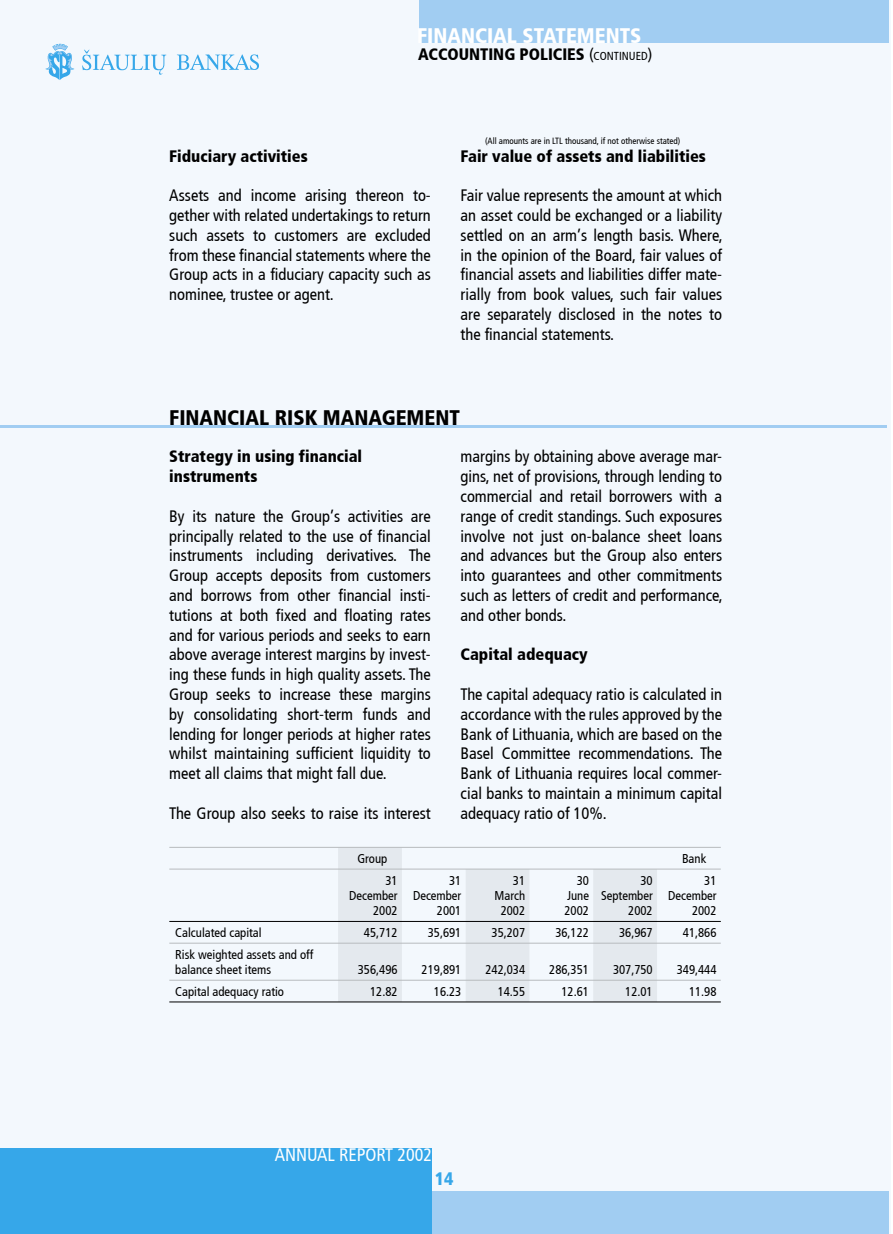
<style>
.page{position:relative;width:893px;height:1234px;background:#fff}
.page>*{position:absolute;margin:0;border:0;box-sizing:border-box;transform-origin:0 0}
.Visas{font:21px "Frutiger Condensed LT Bold";color:#000}
.t1{font:21px "Frutiger Condensed LT Bold";color:#fff}
.t2{font:18px "Frutiger Condensed LT Normal";color:#fff}
.t3{font:18px "Frutiger Condensed LT Bold";color:#36a7e9}
.Visas-2{font:16.5px/19.8px "Frutiger Condensed LT Normal";color:#000;text-align:justify}
.Visas-3{font:16.5px/19.8px "Frutiger Condensed LT Bold";color:#000}
.Visas_Pav_didelis{font:16.5px "Frutiger Condensed LT Bold";color:#000}
.t4{font:12.75px/15.3px "Frutiger Condensed LT Normal";color:#000;text-align:right}
.t5{font:9px "Frutiger Condensed LT Normal";color:#000}
.s1{font-family:"Frutiger Condensed LT Normal"}
.s2{font-family:"Frutiger Condensed LT Normal";font-size:11.55px}
</style>
<div class="page">
<div style="left:0;top:0;width:891px;height:1233px;background:#f3f8fd"></div>
<div style="left:419px;top:0;width:470px;height:43px;background:#a1cdf2"></div>
<div style="left:366px;top:1191px;width:523px;height:42px;background:#a1cdf2"></div>
<div style="left:0;top:1148px;width:431px;height:85px;background:#36a7e9"></div>
<svg style="left:177px;top:54px;width:82px;height:16px"></svg>
<svg style="left:82px;top:50px;width:84px;height:25px"></svg>
<svg style="left:45px;top:44px;width:30px;height:36px"></svg>
<svg style="left:338px;top:847px;width:319px;height:154px;fill:#e4e9ee"></svg>
<hr style="left:169px;top:846px;width:169px;height:1px;background:#b7bbbe">
<hr style="left:338px;top:846px;width:64px;height:1px;background:#b7bbbe">
<hr style="left:402px;top:846px;width:64px;height:1px;background:#b7bbbe">
<hr style="left:466px;top:846px;width:63px;height:1px;background:#b7bbbe">
<hr style="left:529px;top:846px;width:64px;height:1px;background:#b7bbbe">
<hr style="left:593px;top:846px;width:64px;height:1px;background:#b7bbbe">
<hr style="left:657px;top:846px;width:64px;height:1px;background:#b7bbbe">
<hr style="left:169px;top:868px;width:169px;height:1px;background:#b7bbbe">
<hr style="left:338px;top:868px;width:64px;height:1px;background:#b7bbbe">
<hr style="left:402px;top:868px;width:64px;height:1px;background:#b7bbbe">
<hr style="left:466px;top:868px;width:63px;height:1px;background:#b7bbbe">
<hr style="left:529px;top:868px;width:64px;height:1px;background:#b7bbbe">
<hr style="left:593px;top:868px;width:64px;height:1px;background:#b7bbbe">
<hr style="left:657px;top:868px;width:64px;height:1px;background:#b7bbbe">
<hr style="left:169px;top:942px;width:169px;height:1px;background:#b7bbbe">
<hr style="left:338px;top:942px;width:64px;height:1px;background:#b7bbbe">
<hr style="left:402px;top:942px;width:64px;height:1px;background:#b7bbbe">
<hr style="left:466px;top:942px;width:63px;height:1px;background:#b7bbbe">
<hr style="left:529px;top:942px;width:64px;height:1px;background:#b7bbbe">
<hr style="left:593px;top:942px;width:64px;height:1px;background:#b7bbbe">
<hr style="left:657px;top:942px;width:64px;height:1px;background:#b7bbbe">
<hr style="left:169px;top:979px;width:169px;height:1px;background:#b7bbbe">
<hr style="left:338px;top:979px;width:64px;height:1px;background:#b7bbbe">
<hr style="left:402px;top:979px;width:64px;height:1px;background:#b7bbbe">
<hr style="left:466px;top:979px;width:63px;height:1px;background:#b7bbbe">
<hr style="left:529px;top:979px;width:64px;height:1px;background:#b7bbbe">
<hr style="left:593px;top:979px;width:64px;height:1px;background:#b7bbbe">
<hr style="left:657px;top:979px;width:64px;height:1px;background:#b7bbbe">
<hr style="left:169px;top:920px;width:169px;height:1px;background:#000">
<hr style="left:338px;top:920px;width:64px;height:1px;background:#000">
<hr style="left:402px;top:920px;width:64px;height:1px;background:#000">
<hr style="left:466px;top:920px;width:63px;height:1px;background:#000">
<hr style="left:529px;top:920px;width:64px;height:1px;background:#000">
<hr style="left:593px;top:920px;width:64px;height:1px;background:#000">
<hr style="left:657px;top:920px;width:64px;height:1px;background:#000">
<hr style="left:169px;top:1001px;width:169px;height:1px;background:#000">
<hr style="left:338px;top:1001px;width:64px;height:1px;background:#000">
<hr style="left:402px;top:1001px;width:64px;height:1px;background:#000">
<hr style="left:466px;top:1001px;width:63px;height:1px;background:#000">
<hr style="left:529px;top:1001px;width:64px;height:1px;background:#000">
<hr style="left:593px;top:1001px;width:64px;height:1px;background:#000">
<hr style="left:657px;top:1001px;width:64px;height:1px;background:#000">
<hr style="left:0;top:425px;width:887px;height:2px;background:#a1cdf2">
<p class="t1" style="left:417px;top:23px;width:226px">FINANCIAL STATEMENTS</p>
<p class="Visas_Pav_didelis" style="left:418px;top:44px;width:236px">ACCOUNTING POLICIES <span class="s1">(</span><span class="s2">CONTINUED</span><span class="s1">)</span></p>
<p class="Visas-3" style="left:169px;top:146px;width:140px">Fiduciary activities</p>
<p class="Visas-2" style="left:169px;top:185px;width:263px">Assets and income arising thereon to&shy;gether with related undertakings to return such assets to customers are excluded from these financial statements where the Group acts in a fiduciary capacity such as nominee, trustee or agent.</p>
<p class="t5" style="left:485px;top:135px;width:197px">(All amounts are in LTL thousand, if not otherwise stated)</p>
<p class="Visas-3" style="left:461px;top:146px;width:247px">Fair value of assets and liabilities</p>
<p class="Visas-2" style="left:461px;top:185px;width:264px">Fair value represents the amount at which an asset could be exchanged or a liability settled on an arm’s length basis. Where, in the opinion of the Board, fair values of financial assets and liabilities differ mate&shy;rially from book values, such fair values are separately disclosed in the notes to the financial statements.</p>
<p class="Visas" style="left:169px;top:404px;width:292px">FINANCIAL RISK MANAGEMENT</p>
<p class="Visas-3" style="left:169px;top:446px;width:194px">Strategy in using financial instruments</p>
<p class="Visas-2" style="left:169px;top:506px;width:263px">By its nature the Group’s activities are principally related to the use of financial instruments including derivatives. The Group accepts deposits from customers and borrows from other financial insti&shy;tutions at both fixed and floating rates and for various periods and seeks to earn above average interest margins by invest&shy;ing these funds in high quality assets. The Group seeks to increase these margins by consolidating short-term funds and lending for longer periods at higher rates whilst maintaining sufficient liquidity to meet all claims that might fall due.</p>
<p class="Visas-2" style="left:169px;top:803px;width:263px">The Group also seeks to raise its interest</p>
<p class="Visas-2" style="left:461px;top:446px;width:264px">margins by obtaining above average mar&shy;gins, net of provisions, through lending to commercial and retail borrowers with a range of credit standings. Such exposures involve not just on-balance sheet loans and advances but the Group also enters into guarantees and other commitments such as letters of credit and performance, and other bonds.</p>
<p class="Visas-3" style="left:461px;top:644px;width:129px">Capital adequacy</p>
<p class="Visas-2" style="left:461px;top:684px;width:263px">The capital adequacy ratio is calculated in accordance with the rules approved by the Bank of Lithuania, which are based on the Basel Committee recommendations. The Bank of Lithuania requires local commer&shy;cial banks to maintain a minimum capital adequacy ratio of 10%.</p>
<p class="t4" style="left:357px;top:850px;width:32px">Group</p>
<p class="t4" style="left:682px;top:850px;width:26px">Bank</p>
<p class="t4" style="left:349px;top:872px;width:50px">31<br>December<br>2002</p>
<p class="t4" style="left:413px;top:872px;width:50px">31<br>December<br>2001</p>
<p class="t4" style="left:494px;top:872px;width:32px">31<br>March<br>2002</p>
<p class="t4" style="left:564px;top:872px;width:26px;text-align:justify;text-indent:12px">30<br>June 2002</p>
<p class="t4" style="left:601px;top:872px;width:53px">30<br>September<br>2002</p>
<p class="t4" style="left:668px;top:872px;width:50px">31<br>December<br>2002</p>
<p class="t4" style="left:175px;top:924px;width:88px">Calculated capital</p>
<p class="t4" style="left:364px;top:924px;width:35px">45,712</p>
<p class="t4" style="left:428px;top:924px;width:35px">35,691</p>
<p class="t4" style="left:492px;top:924px;width:35px">35,207</p>
<p class="t4" style="left:555px;top:924px;width:35px">36,122</p>
<p class="t4" style="left:619px;top:924px;width:35px">36,967</p>
<p class="t4" style="left:683px;top:924px;width:35px">41,866</p>
<p class="t4" style="left:175px;top:946px;width:140px;text-align:left">Risk weighted assets and off balance sheet items</p>
<p class="t4" style="left:358px;top:962px;width:41px">356,496</p>
<p class="t4" style="left:422px;top:962px;width:41px">219,891</p>
<p class="t4" style="left:485px;top:962px;width:41px">242,034</p>
<p class="t4" style="left:549px;top:962px;width:41px">286,351</p>
<p class="t4" style="left:613px;top:962px;width:41px">307,750</p>
<p class="t4" style="left:677px;top:962px;width:41px">349,444</p>
<p class="t4" style="left:175px;top:983px;width:110px">Capital adequacy ratio</p>
<p class="t4" style="left:370px;top:983px;width:29px">12.82</p>
<p class="t4" style="left:434px;top:983px;width:29px">16.23</p>
<p class="t4" style="left:498px;top:983px;width:29px">14.55</p>
<p class="t4" style="left:561px;top:983px;width:29px">12.61</p>
<p class="t4" style="left:625px;top:983px;width:29px">12.01</p>
<p class="t4" style="left:689px;top:983px;width:29px">11.98</p>
<p class="t2" style="left:275px;top:1144px;width:159px">ANNUAL REPORT 2002</p>
<p class="t3" style="left:435px;top:1167px;width:20px">14</p>
</div>
